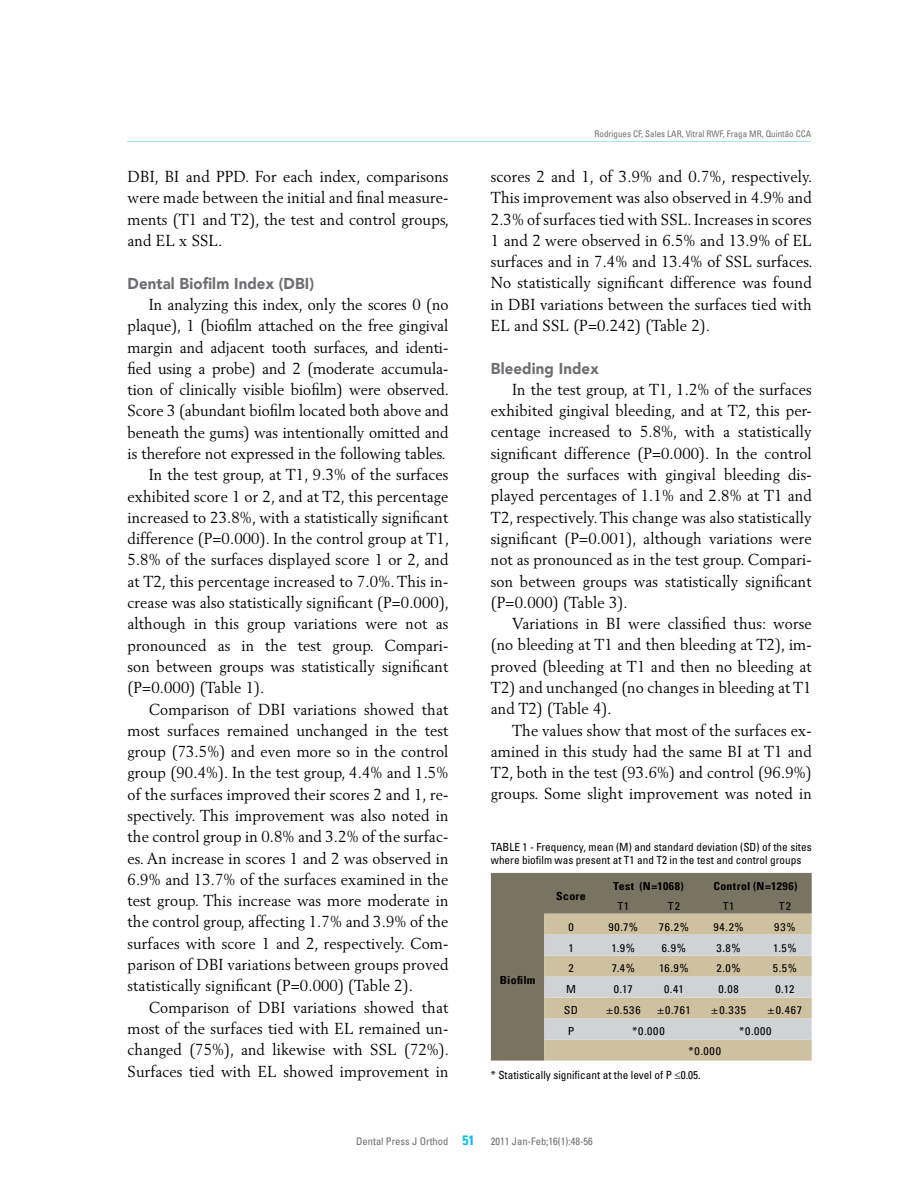
<style>
.page{position:relative;width:918px;height:1188px;background:#fff}
.page>*{position:absolute;margin:0;border:0;box-sizing:border-box;transform-origin:0 0}
.t1{font:15.75px/21.3px "Berling";letter-spacing:.01em;color:#000;text-align:justify;scale:.95 1}
.t2{font:900 15.75px "Avenir LT";letter-spacing:.01em;color:#6d6e71;scale:.95 1}
.t3{font:condensed 11.25px/13.5px "Univers";color:#000}
.t4{font:condensed 11.1px "Univers";letter-spacing:.065em;color:#000;scale:1.07 1}
.t5{font:700 condensed 11.1px "Univers";letter-spacing:.025em;color:#000;scale:1.07 1}
.t6{font:condensed 10.5px "Univers";color:#6d6e71}
.t7{font:condensed 9px "Univers";color:#6d6e71}
.s1{font-family:"Berling";font-stretch:normal}
.s2{font-weight:700;font-size:13.5px;color:#00c0f3}
</style>
<div class="page">
<hr style="left:127px;top:141px;width:684px;height:1px;background:#abe1fa">
<div style="left:491px;top:873px;width:321px;height:188px;background:#797362"></div>
<svg style="left:544px;top:914px;width:268px;height:147px;background:#cfc9b7"></svg>
<p class="t1" style="left:128px;top:166px;width:340px">DBI, BI and PPD. For each index, comparisons were made between the initial and final measure&shy;ments (T1 and T2), the test and control groups, and EL x SSL.</p>
<p class="t2" style="left:128px;top:274px;width:198px">Dental Biofilm Index (DBI)</p>
<p class="t1" style="left:149px;top:294px;width:317px">In analyzing this index, only the scores 0 (no</p>
<p class="t1" style="left:128px;top:315px;width:339px">plaque), 1 (biofilm attached on the free gingival</p>
<p class="t1" style="left:128px;top:336px;width:339px">margin and adjacent tooth surfaces, and identi-</p>
<p class="t1" style="left:128px;top:357px;width:339px">fied using a probe) and 2 (moderate accumula-</p>
<p class="t1" style="left:128px;top:379px;width:340px">tion of clinically visible biofilm) were observed.</p>
<p class="t1" style="left:128px;top:400px;width:339px">Score 3 (abundant biofilm located both above and</p>
<p class="t1" style="left:128px;top:421px;width:339px">beneath the gums) was intentionally omitted and</p>
<p class="t1" style="left:128px;top:443px;width:336px">is therefore not expressed in the following tables.</p>
<p class="t1" style="left:149px;top:464px;width:317px">In the test group, at T1, 9.3% of the surfaces</p>
<p class="t1" style="left:128px;top:485px;width:339px">exhibited score 1 or 2, and at T2, this percentage</p>
<p class="t1" style="left:128px;top:507px;width:339px">increased to 23.8%, with a statistically significant</p>
<p class="t1" style="left:128px;top:528px;width:340px">difference (P=0.000). In the control group at T1,</p>
<p class="t1" style="left:128px;top:549px;width:339px">5.8% of the surfaces displayed score 1 or 2, and</p>
<p class="t1" style="left:128px;top:570px;width:339px">at T2, this percentage increased to 7.0%. This in-</p>
<p class="t1" style="left:128px;top:592px;width:340px">crease was also statistically significant (P=0.000),</p>
<p class="t1" style="left:128px;top:613px;width:339px">although in this group variations were not as</p>
<p class="t1" style="left:128px;top:634px;width:339px">pronounced as in the test group. Compari-</p>
<p class="t1" style="left:128px;top:656px;width:339px">son between groups was statistically significant</p>
<p class="t1" style="left:128px;top:677px;width:145px">(P=0.000) (Table 1).</p>
<p class="t1" style="left:149px;top:698px;width:317px">Comparison of DBI variations showed that</p>
<p class="t1" style="left:128px;top:719px;width:339px">most surfaces remained unchanged in the test</p>
<p class="t1" style="left:128px;top:741px;width:339px">group (73.5%) and even more so in the control</p>
<p class="t1" style="left:128px;top:762px;width:339px">group (90.4%). In the test group, 4.4% and 1.5%</p>
<p class="t1" style="left:128px;top:783px;width:339px">of the surfaces improved their scores 2 and 1, re-</p>
<p class="t1" style="left:128px;top:805px;width:339px">spectively. This improvement was also noted in</p>
<p class="t1" style="left:128px;top:826px;width:339px">the control group in 0.8% and 3.2% of the surfac-</p>
<p class="t1" style="left:128px;top:847px;width:339px">es. An increase in scores 1 and 2 was observed in</p>
<p class="t1" style="left:128px;top:869px;width:339px">6.9% and 13.7% of the surfaces examined in the</p>
<p class="t1" style="left:128px;top:890px;width:339px">test group. This increase was more moderate in</p>
<p class="t1" style="left:128px;top:911px;width:339px">the control group, affecting 1.7% and 3.9% of the</p>
<p class="t1" style="left:128px;top:932px;width:339px">surfaces with score 1 and 2, respectively. Com-</p>
<p class="t1" style="left:128px;top:954px;width:339px">parison of DBI variations between groups proved</p>
<p class="t1" style="left:128px;top:975px;width:302px">statistically significant (P=0.000) (Table 2).</p>
<p class="t1" style="left:149px;top:996px;width:317px">Comparison of DBI variations showed that</p>
<p class="t1" style="left:128px;top:1018px;width:339px">most of the surfaces tied with EL remained un-</p>
<p class="t1" style="left:128px;top:1039px;width:340px">changed (75%), and likewise with SSL (72%).</p>
<p class="t1" style="left:128px;top:1060px;width:339px">Surfaces tied with EL showed improvement in</p>
<p class="t7" style="left:595px;top:128px;width:218px">Rodrigues CF, Sales LAR, Vitral RWF, Fraga MR, Quintão CCA</p>
<p class="t1" style="left:491px;top:166px;width:340px">scores 2 and 1, of 3.9% and 0.7%, respectively.<br>This improvement was also observed in 4.9% and 2.3% of surfaces tied with SSL. Increases in scores 1 and 2 were observed in 6.5% and 13.9% of EL surfaces and in 7.4% and 13.4% of SSL surfaces.<br>No statistically significant difference was found in DBI variations between the surfaces tied with EL and SSL (P=0.242) (Table 2).</p>
<p class="t2" style="left:491px;top:359px;width:115px">Bleeding Index</p>
<p class="t1" style="left:491px;top:379px;width:339px;text-indent:21px">In the test group, at T1, 1.2% of the surfaces exhibited gingival bleeding, and at T2, this per&shy;centage increased to 5.8%, with a statistically significant difference (P=0.000). In the control group the surfaces with gingival bleeding dis&shy;played percentages of 1.1% and 2.8% at T1 and T2, respectively. This change was also statistically significant (P=0.001), although variations were not as pronounced as in the test group. Compari&shy;son between groups was statistically significant (P=0.000) (Table 3).</p>
<p class="t1" style="left:491px;top:613px;width:339px;text-indent:21px">Variations in BI were classified thus: worse (no bleeding at T1 and then bleeding at T2), im&shy;proved (bleeding at T1 and then no bleeding at T2) and unchanged (no changes in bleeding at T1 and T2) (Table 4).</p>
<p class="t1" style="left:491px;top:719px;width:339px;text-indent:21px">The values show that most of the surfaces ex&shy;amined in this study had the same BI at T1 and T2, both in the test (93.6%) and control (96.9%) groups. Some slight improvement was noted in</p>
<p class="t3" style="left:491px;top:840px;width:322px">TablE 1 - Frequency, mean (M) and standard deviation (SD) of the sites where biofilm was present at T1 and T2 in the test and control groups</p>
<p class="t5" style="left:500px;top:973px;width:35px">Biofilm</p>
<p class="t5" style="left:556px;top:889px;width:29px">Score</p>
<p class="t5" style="left:613px;top:879px;width:67px">Test (N=1068)</p>
<p class="t5" style="left:713px;top:879px;width:80px">Control (N=1296)</p>
<p class="t4" style="left:617px;top:899px;width:12px">T1</p>
<p class="t4" style="left:668px;top:899px;width:13px">T2</p>
<p class="t4" style="left:723px;top:899px;width:12px">T1</p>
<p class="t4" style="left:779px;top:899px;width:13px">T2</p>
<p class="t4" style="left:568px;top:920px;width:6px">0</p>
<p class="t4" style="left:608px;top:920px;width:29px">90.7%</p>
<p class="t4" style="left:659px;top:920px;width:30px">76.2%</p>
<p class="t4" style="left:713px;top:920px;width:30px">94.2%</p>
<p class="t4" style="left:774px;top:920px;width:21px">93%</p>
<p class="t4" style="left:568px;top:941px;width:6px">1</p>
<p class="t4" style="left:611px;top:941px;width:24px">1.9%</p>
<p class="t4" style="left:662px;top:941px;width:24px">6.9%</p>
<p class="t4" style="left:717px;top:941px;width:24px">3.8%</p>
<p class="t4" style="left:773px;top:941px;width:24px">1.5%</p>
<p class="t4" style="left:568px;top:961px;width:6px">2</p>
<p class="t4" style="left:612px;top:961px;width:23px">7.4%</p>
<p class="t4" style="left:659px;top:961px;width:29px">16.9%</p>
<p class="t4" style="left:716px;top:961px;width:24px">2.0%</p>
<p class="t4" style="left:773px;top:961px;width:24px">5.5%</p>
<p class="t4" style="left:566px;top:982px;width:11px">M</p>
<p class="t4" style="left:614px;top:982px;width:19px">0.17</p>
<p class="t4" style="left:664px;top:982px;width:20px">0.41</p>
<p class="t4" style="left:718px;top:982px;width:20px">0.08</p>
<p class="t4" style="left:775px;top:982px;width:19px">0.12</p>
<p class="t4" style="left:564px;top:1003px;width:15px">SD</p>
<p class="t4" style="left:606px;top:1003px;width:34px"><span class="s1">±</span>0.536</p>
<p class="t4" style="left:657px;top:1003px;width:33px"><span class="s1">±</span>0.761</p>
<p class="t4" style="left:711px;top:1003px;width:34px"><span class="s1">±</span>0.335</p>
<p class="t4" style="left:768px;top:1003px;width:34px"><span class="s1">±</span>0.467</p>
<p class="t4" style="left:568px;top:1024px;width:8px">P</p>
<p class="t4" style="left:632px;top:1024px;width:32px">*0.000</p>
<p class="t4" style="left:739px;top:1024px;width:32px">*0.000</p>
<p class="t4" style="left:689px;top:1044px;width:32px">*0.000</p>
<p class="t3" style="left:491px;top:1068px;width:211px">* Statistically significant at the level of P ≤0.05.</p>
<p class="t6" style="left:356px;top:1134px;width:238px">Dental Press J Orthod <span class="s2">51</span> 2011 Jan-Feb;16(1):48-56</p>
</div>
